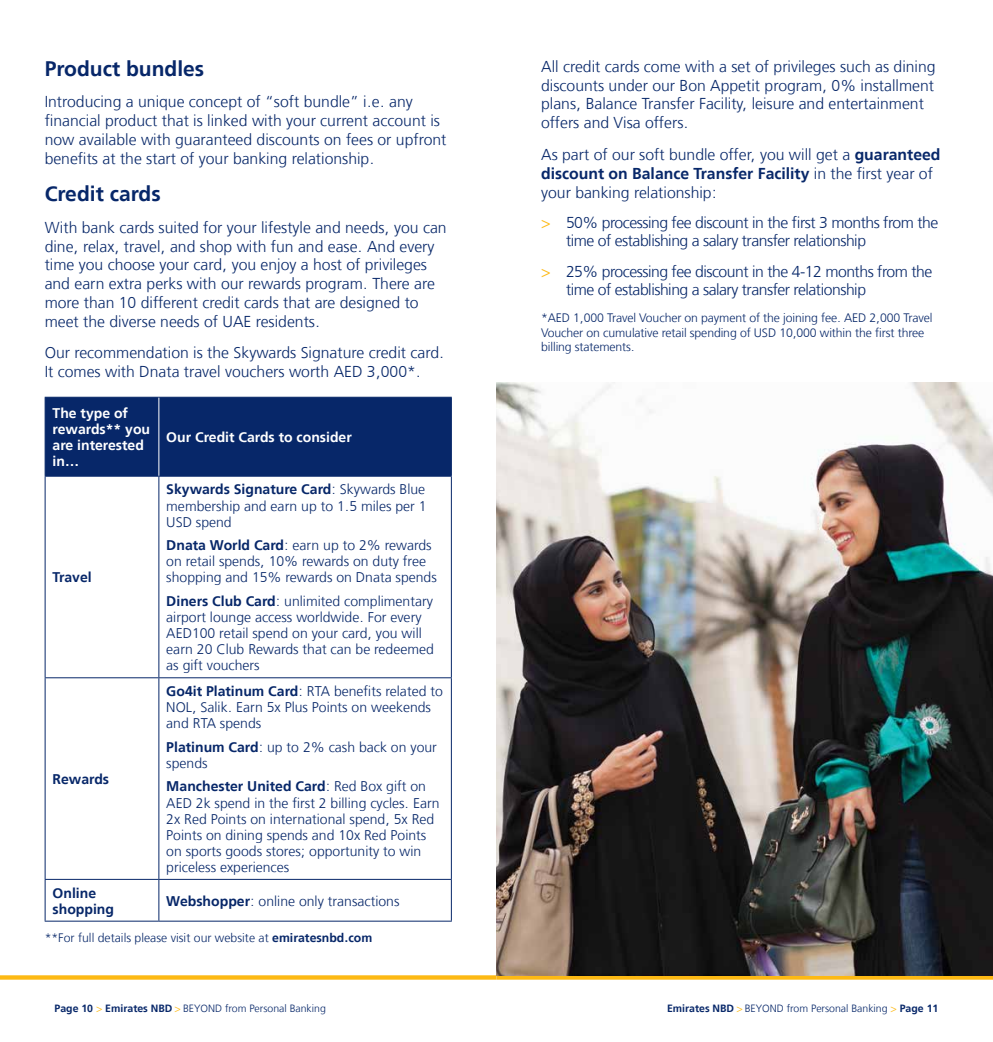
<style>
.page{position:relative;width:993px;height:1042px;background:#fff}
.page>*{position:absolute;margin:0;border:0;box-sizing:border-box;transform-origin:0 0}
.t1{font:700 21px "Frutiger LT Arabic 65";color:#072769}
.t2{font:300 15.75px/18.9px "Frutiger LT Arabic 45";color:#072769}
.t3{font:300 15.75px/30.4px "Frutiger LT Arabic 45";letter-spacing:-.03em;color:#072769}
.t4{font:700 15.75px "Frutiger LT Arabic 65";color:#072769}
.t5{font:300 14px/16.1px "Frutiger LT Arabic 45";color:#072769}
.t6{font:700 14px/16.1px "Frutiger LT Arabic 65";color:#072769}
.t7{font:700 14px/16.1px "Frutiger LT Arabic 65";color:#fff}
.t8{font:300 12.25px/14.7px "Frutiger LT Arabic 45";letter-spacing:-.01em;color:#072769}
.t9{font:300 10.5px "Frutiger LT Arabic 45";color:#072769}
.s1{font-family:"Frutiger LT Arabic 45";font-weight:300}
.s2{font-family:"Frutiger LT Arabic 65";font-weight:700}
.s3{color:#fdb913}
</style>
<div class="page">
<svg style="left:496px;top:975px;width:496px;height:4px;fill:#fdb913"></svg>
<svg style="left:0;top:975px;width:496px;height:4px;fill:#fdb913"></svg>
<div style="left:46px;top:398px;width:405px;height:78px;background:#072769"></div>
<hr style="left:45px;top:397px;width:114px;height:1px;background:#072769">
<hr style="left:45px;top:398px;width:1px;height:78px;background:#072769">
<hr style="left:159px;top:397px;width:292px;height:1px;background:#072769">
<hr style="left:451px;top:398px;width:1px;height:78px;background:#072769">
<hr style="left:45px;top:476px;width:114px;height:1px;background:#072769">
<hr style="left:45px;top:477px;width:1px;height:200px;background:#072769">
<hr style="left:159px;top:476px;width:292px;height:1px;background:#072769">
<hr style="left:158px;top:477px;width:1px;height:200px;background:#072769">
<hr style="left:451px;top:477px;width:1px;height:200px;background:#072769">
<hr style="left:45px;top:677px;width:114px;height:1px;background:#072769">
<hr style="left:45px;top:678px;width:1px;height:201px;background:#072769">
<hr style="left:159px;top:677px;width:292px;height:1px;background:#072769">
<hr style="left:158px;top:678px;width:1px;height:201px;background:#072769">
<hr style="left:451px;top:678px;width:1px;height:201px;background:#072769">
<hr style="left:45px;top:879px;width:114px;height:1px;background:#072769">
<hr style="left:45px;top:880px;width:1px;height:40px;background:#072769">
<hr style="left:159px;top:879px;width:292px;height:1px;background:#072769">
<hr style="left:158px;top:880px;width:1px;height:40px;background:#072769">
<hr style="left:451px;top:880px;width:1px;height:40px;background:#072769">
<hr style="left:45px;top:920px;width:114px;height:1px;background:#072769">
<hr style="left:159px;top:920px;width:292px;height:1px;background:#072769">
<hr style="left:158px;top:398px;width:1px;height:78px;background:#fff">
<img style="left:496px;top:382px;width:496px;height:593px">
<h1 class="t1" style="left:45px;top:51px;width:161px">Product bundles</h1>
<p class="t2" style="left:45px;top:92px;width:403px">Introducing a unique concept of “soft bundle” i.e. any financial product that is linked with your current account is now available with guaranteed discounts on fees or upfront benefits at the start of your banking relationship.</p>
<h1 class="t1" style="left:45px;top:177px;width:117px">Credit cards</h1>
<p class="t2" style="left:45px;top:217px;width:403px">With bank cards suited for your lifestyle and needs, you can dine, relax, travel, and shop with fun and ease. And every time you choose your card, you enjoy a host of privileges and earn extra perks with our rewards program. There are more than 10 different credit cards that are designed to meet the diverse needs of UAE residents.</p>
<p class="t2" style="left:45px;top:343px;width:401px">Our recommendation is the Skywards Signature credit card.<br>It comes with Dnata travel vouchers worth AED 3,000*.</p>
<p class="t7" style="left:53px;top:405px;width:99px">The type of rewards** you are interested in…</p>
<p class="t7" style="left:166px;top:429px;width:187px">Our Credit Cards to consider</p>
<p class="t6" style="left:53px;top:569px;width:41px">Travel</p>
<p class="t6" style="left:53px;top:771px;width:58px">Rewards</p>
<p class="t6" style="left:166px;top:481px;width:260px">Skywards Signature Card<span class="s1">: Skywards Blue</span></p>
<p class="t5" style="left:166px;top:497px;width:261px">membership and earn up to 1.5 miles per 1<br>USD spend</p>
<p class="t5" style="left:166px;top:537px;width:272px"><span class="s2">Dnata World Card</span>: earn up to 2% rewards on retail spends, 10% rewards on duty free shopping and 15% rewards on Dnata spends</p>
<p class="t5" style="left:166px;top:593px;width:269px"><span class="s2">Diners Club Card</span>: unlimited complimentary airport lounge access worldwide. For every AED100 retail spend on your card, you will earn 20 Club Rewards that can be redeemed as gift vouchers</p>
<p class="t5" style="left:166px;top:683px;width:278px"><span class="s2">Go4it Platinum Card</span>: RTA benefits related to<br>NOL, Salik. Earn 5x Plus Points on weekends and RTA spends</p>
<p class="t5" style="left:166px;top:738px;width:272px"><span class="s2">Platinum Card</span>: up to 2% cash back on your spends</p>
<p class="t6" style="left:166px;top:778px;width:261px">Manchester United Card<span class="s1">: Red Box gift on</span></p>
<p class="t5" style="left:166px;top:794px;width:275px">AED 2k spend in the first 2 billing cycles. Earn 2x Red Points on international spend, 5x Red Points on dining spends and 10x Red Points on sports goods stores; opportunity to win priceless experiences</p>
<p class="t6" style="left:53px;top:884px;width:63px">Online shopping</p>
<p class="t5" style="left:166px;top:892px;width:234px"><span class="s2">Webshopper</span>: online only transactions</p>
<p class="t8" style="left:45px;top:930px;width:329px">**For full details please visit our website at <span class="s2">emiratesnbd.com</span></p>
<p class="t2" style="left:541px;top:57px;width:396px">All credit cards come with a set of privileges such as dining discounts under our Bon Appetit program, 0% installment plans, Balance Transfer Facility, leisure and entertainment offers and Visa offers.</p>
<p class="t2" style="left:541px;top:144px;width:400px">As part of our soft bundle offer, you will get a <span class="s2">guaranteed</span></p>
<p class="t4" style="left:541px;top:160px;width:393px">discount on Balance Transfer Facility <span class="s1">in the first year of</span></p>
<p class="t3" style="left:541px;top:177px;width:398px">your banking relationship:<br><span class="s3">&gt;</span> 50% processing fee discount in the first 3 months from the</p>
<p class="t3" style="left:541px;top:225px;width:392px;text-indent:25px">time of establishing a salary transfer relationship<br><span class="s3">&gt;</span> 25% processing fee discount in the 4-12 months from the</p>
<p class="t3" style="left:566px;top:274px;width:301px">time of establishing a salary transfer relationship</p>
<p class="t8" style="left:541px;top:310px;width:392px">*AED 1,000 Travel Voucher on payment of the joining fee. AED 2,000 Travel<br>Voucher on cumulative retail spending of USD 10,000 within the first three billing statements.</p>
<p class="t9" style="left:55px;top:1000px;width:273px"><span class="s2">Page 10</span> <span class="s3">&gt;</span> <span class="s2">Emirates NBD</span> <span class="s3">&gt;</span> BEYOND from Personal Banking</p>
<p class="t9" style="left:666px;top:1000px;width:273px"><span class="s2">Emirates NBD</span> <span class="s3">&gt;</span> BEYOND from Personal Banking <span class="s3">&gt;</span> <span class="s2">Page 11</span></p>
</div>
